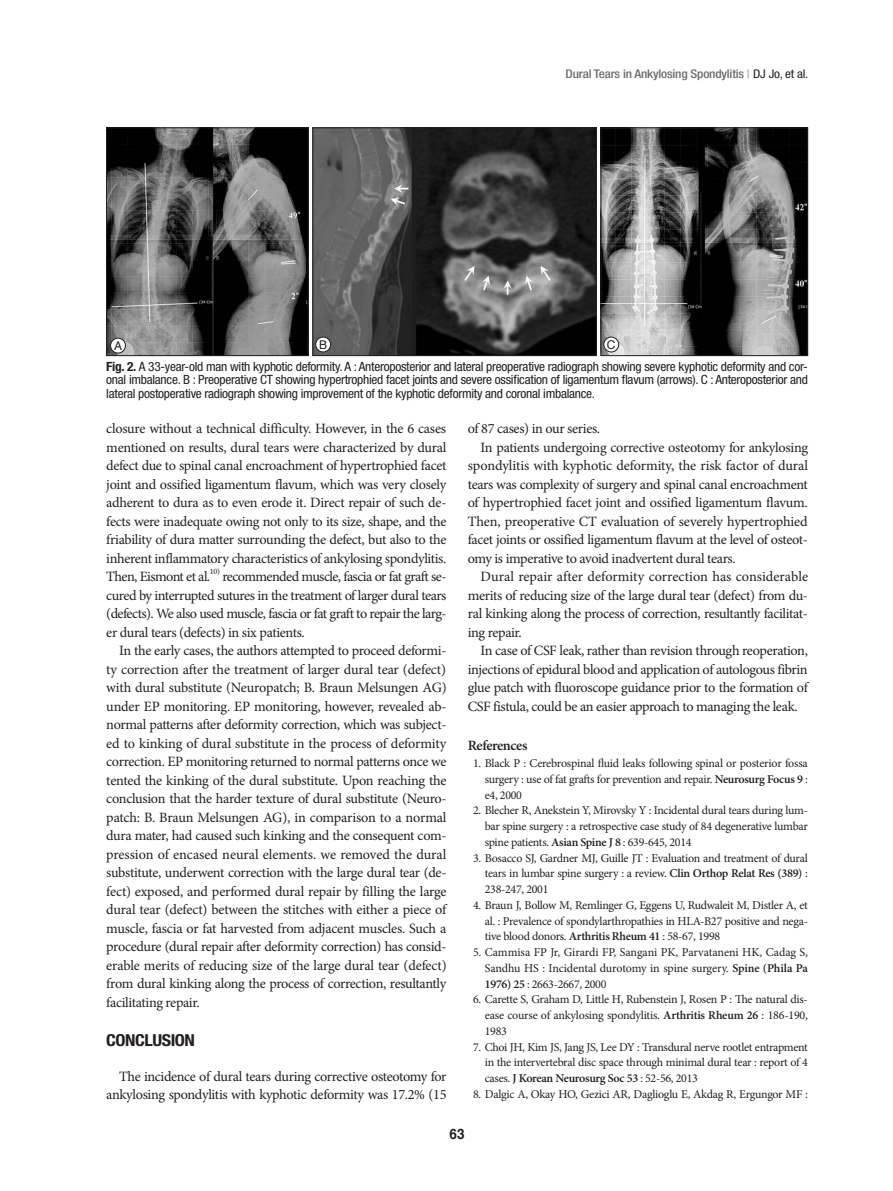
<style>
.page{position:relative;width:893px;height:1191px;background:#fff}
.page>*{position:absolute;margin:0;border:0;box-sizing:border-box;transform-origin:0 0}
.t1{font:700 condensed 16.5px "Helvetica Neue LT Std";color:#231f20;scale:1.1 1}
.t2{font:14.25px/18.5px "Minion Pro";letter-spacing:-.025em;color:#231f20;text-align:justify}
.t3{font:14.25px "Minion Pro";letter-spacing:-.005em;color:#231f20}
.t4{font:14.25px "Minion Pro";letter-spacing:.005em;color:#231f20}
.t5{font:600 14.25px "Minion Pro";letter-spacing:-.03em;color:#231f20}
.t6{font:700 14.25px "Helvetica";color:#231f20;scale:.95 1}
.t7{font:condensed 12.75px/13.5px "Helvetica Neue LT Std";letter-spacing:-.02em;color:#231f20;text-align:justify;scale:1.05 1}
.t8{font:12px/15.8px "Minion Pro";letter-spacing:-.025em;color:#231f20;text-align:justify}
.t9{font:500 condensed 12px "Helvetica Neue LT Std";letter-spacing:-.015em;color:#6c6d70;scale:1.1 1}
.t10{font:12px "Helvetica";color:#231f20}
.t11{font:8.25px "Minion Pro";color:#231f20}
.s1{color:#a8a9ad}
.s2{font-weight:400;color:#231f20}
.s3{font-weight:700}
.s4{font-weight:600}
</style>
<div class="page">
<img style="left:108px;top:130px;width:198px;height:224px">
<div style="left:106px;top:128px;width:202px;height:228px;border:1px solid #231f20"></div>
<img style="left:315px;top:130px;width:279px;height:224px">
<div style="left:313px;top:128px;width:283px;height:228px;border:1px solid #231f20"></div>
<img style="left:603px;top:130px;width:203px;height:224px">
<div style="left:601px;top:128px;width:207px;height:228px;border:1px solid #231f20"></div>
<div style="left:316px;top:337px;width:15px;height:15px;background:#fff;border-radius:50%"></div>
<div style="left:316px;top:337px;width:15px;height:15px;border:1px solid #231f20;border-radius:50%"></div>
<div style="left:604px;top:337px;width:15px;height:15px;background:#fff;border-radius:50%"></div>
<div style="left:604px;top:337px;width:15px;height:15px;border:1px solid #231f20;border-radius:50%"></div>
<div style="left:111px;top:338px;width:14px;height:15px;background:#fff;border-radius:50%"></div>
<div style="left:110px;top:338px;width:16px;height:15px;border:1px solid #231f20;border-radius:50%"></div>
<p class="t9" style="left:566px;top:67px;width:222px">Dural Tears in Ankylosing Spondylitis <span class="s1">|</span> <span class="s2">DJ Jo, et al.</span></p>
<p class="t10" style="left:114px;top:336px;width:10px">A</p>
<p class="t10" style="left:319px;top:335px;width:10px">B</p>
<p class="t10" style="left:607px;top:335px;width:10px">C</p>
<p class="t7" style="left:106px;top:359px;width:670px"><span class="s3">FIG. 2.</span> A 33-year-old man with kyphotic deformity. A : Anteroposterior and lateral preoperative radiograph showing severe kyphotic deformity and cor&shy;onal imbalance. B : Preoperative CT showing hypertrophied facet joints and severe ossification of ligamentum flavum (arrows). C : Anteroposterior and lateral postoperative radiograph showing improvement of the kyphotic deformity and coronal imbalance.</p>
<p class="t2" style="left:106px;top:419px;width:342px">closure without a technical difficulty. However, in the 6 cases mentioned on results, dural tears were characterized by dural defect due to spinal canal encroachment of hypertrophied facet joint and ossified ligamentum flavum, which was very closely adherent to dura as to even erode it. Direct repair of such de&shy;fects were inadequate owing not only to its size, shape, and the friability of dura matter surrounding the defect, but also to the inherent inflammatory characteristics of ankylosing spondylitis.<br>Then, Eismont et al.</p>
<p class="t11" style="left:210px;top:566px;width:12px">10)</p>
<p class="t2" style="left:106px;top:567px;width:342px;text-indent:116px">recommended muscle, fascia or fat graft se&shy;cured by interrupted sutures in the treatment of larger dural tears (defects). We also used muscle, fascia or fat graft to repair the larg&shy;er dural tears (defects) in six patients.</p>
<p class="t2" style="left:106px;top:641px;width:342px;text-indent:13px">In the early cases, the authors attempted to proceed deformi&shy;ty correction after the treatment of larger dural tear (defect) with dural substitute (Neuropatch; B. Braun Melsungen AG) under EP monitoring. EP monitoring, however, revealed ab&shy;normal patterns after deformity correction, which was subject&shy;ed to kinking of dural substitute in the process of deformity correction. EP monitoring returned to normal patterns once we tented the kinking of the dural substitute. Upon reaching the conclusion that the harder texture of dural substitute (Neuro&shy;patch: B. Braun Melsungen AG), in comparison to a normal dura mater, had caused such kinking and the consequent com&shy;pression of encased neural elements. we removed the dural substitute, underwent correction with the large dural tear (de&shy;fect) exposed, and performed dural repair by filling the large dural tear (defect) between the stitches with either a piece of muscle, fascia or fat harvested from adjacent muscles. Such a procedure (dural repair after deformity correction) has consid&shy;erable merits of reducing size of the large dural tear (defect) from dural kinking along the process of correction, resultantly facilitating repair.</p>
<p class="t1" style="left:106px;top:1029px;width:18px">CONCLUSION</p>
<p class="t2" style="left:106px;top:1067px;width:342px;text-align:right">The incidence of dural tears during corrective osteotomy for ankylosing spondylitis with kyphotic deformity was 17.2% (15</p>
<p class="t2" style="left:468px;top:419px;width:134px">of 87 cases) in our series.</p>
<p class="t2" style="left:480px;top:438px;width:329px">In patients undergoing corrective osteotomy for ankylosing</p>
<p class="t3" style="left:468px;top:456px;width:342px">spondylitis with kyphotic deformity, the risk factor of dural</p>
<p class="t2" style="left:468px;top:475px;width:342px">tears was complexity of surgery and spinal canal encroachment</p>
<p class="t2" style="left:468px;top:493px;width:342px">of hypertrophied facet joint and ossified ligamentum flavum.</p>
<p class="t2" style="left:468px;top:512px;width:342px">Then, preoperative CT evaluation of severely hypertrophied</p>
<p class="t2" style="left:468px;top:530px;width:342px">facet joints or ossified ligamentum flavum at the level of osteot-</p>
<p class="t2" style="left:468px;top:549px;width:269px">omy is imperative to avoid inadvertent dural tears.</p>
<p class="t4" style="left:480px;top:567px;width:329px">Dural repair after deformity correction has considerable</p>
<p class="t2" style="left:468px;top:586px;width:342px">merits of reducing size of the large dural tear (defect) from du-</p>
<p class="t2" style="left:468px;top:604px;width:342px">ral kinking along the process of correction, resultantly facilitat-</p>
<p class="t2" style="left:468px;top:623px;width:56px">ing repair.</p>
<p class="t2" style="left:480px;top:641px;width:329px">In case of CSF leak, rather than revision through reoperation,</p>
<p class="t2" style="left:468px;top:660px;width:341px">injections of epidural blood and application of autologous fibrin</p>
<p class="t2" style="left:468px;top:678px;width:342px">glue patch with fluoroscope guidance prior to the formation of</p>
<p class="t2" style="left:468px;top:697px;width:331px">CSF fistula, could be an easier approach to managing the leak.</p>
<p class="t5" style="left:468px;top:737px;width:61px">References</p>
<p class="t8" style="left:485px;top:755px;width:325px;text-indent:-12px">1. Black P : Cerebrospinal fluid leaks following spinal or posterior fossa surgery : use of fat grafts for prevention and repair. <span class="s4">Neurosurg Focus 9</span> : e4, 2000</p>
<p class="t8" style="left:485px;top:802px;width:325px;text-indent:-12px">2. Blecher R, Anekstein Y, Mirovsky Y : Incidental dural tears during lum&shy;bar spine surgery : a retrospective case study of 84 degenerative lumbar spine patients. <span class="s4">Asian Spine J 8</span> : 639-645, 2014</p>
<p class="t8" style="left:485px;top:850px;width:325px;text-indent:-12px">3. Bosacco SJ, Gardner MJ, Guille JT : Evaluation and treatment of dural tears in lumbar spine surgery : a review. <span class="s4">Clin Orthop Relat Res (389)</span> :<br>238-247, 2001</p>
<p class="t8" style="left:485px;top:897px;width:325px;text-indent:-12px">4. Braun J, Bollow M, Remlinger G, Eggens U, Rudwaleit M, Distler A, et al. : Prevalence of spondylarthropathies in HLA-B27 positive and nega&shy;tive blood donors. <span class="s4">Arthritis Rheum 41</span> : 58-67, 1998</p>
<p class="t8" style="left:485px;top:944px;width:325px;text-indent:-12px">5. Cammisa FP Jr, Girardi FP, Sangani PK, Parvataneni HK, Cadag S, Sandhu HS : Incidental durotomy in spine surgery. <span class="s4">Spine (Phila Pa 1976) 25</span> : 2663-2667, 2000</p>
<p class="t8" style="left:485px;top:991px;width:325px;text-indent:-12px">6. Carette S, Graham D, Little H, Rubenstein J, Rosen P : The natural dis&shy;ease course of ankylosing spondylitis. <span class="s4">Arthritis Rheum 26</span> : 186-190, 1983</p>
<p class="t8" style="left:485px;top:1039px;width:325px;text-indent:-12px">7. Choi JH, Kim JS, Jang JS, Lee DY : Transdural nerve rootlet entrapment in the intervertebral disc space through minimal dural tear : report of 4 cases. <span class="s4">J Korean Neurosurg Soc 53</span> : 52-56, 2013</p>
<p class="t8" style="left:473px;top:1086px;width:336px">8. Dalgic A, Okay HO, Gezici AR, Daglioglu E, Akdag R, Ergungor MF :</p>
<p class="t6" style="left:450px;top:1123px;width:17px">63</p>
</div>
